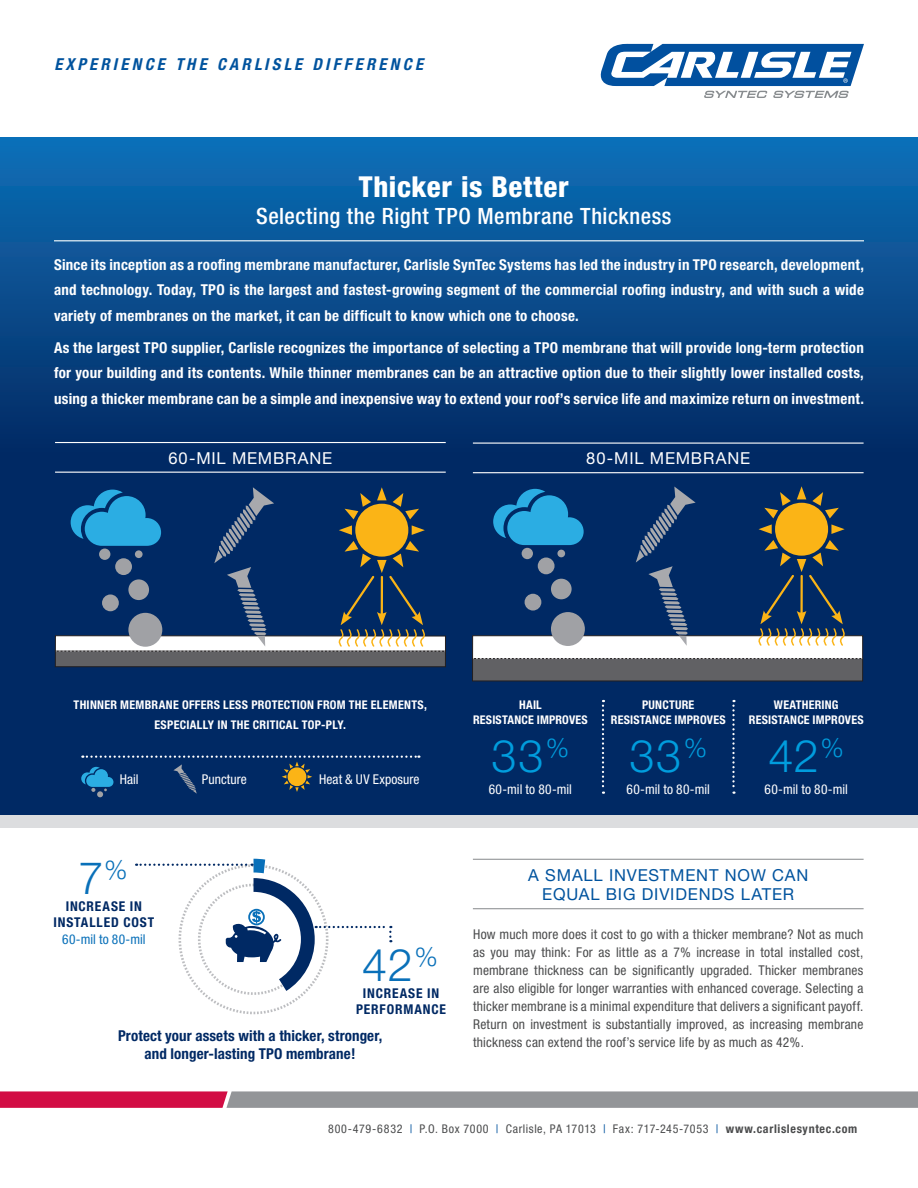
<style>
.page{position:relative;width:918px;height:1188px;background:#fff}
.page>*{position:absolute;margin:0;border:0;box-sizing:border-box;transform-origin:0 0}
.t1{font:300 45.15px "Helvetica Neue";color:#009ddd}
.t2{font:300 45.15px "Helvetica Neue";color:#0970b9}
.t3{font:800 condensed 28.8px "Helvetica Neue";letter-spacing:.025em;color:#fff}
.t4{font:500 condensed 22.5px "Helvetica Neue";letter-spacing:.02em;color:#fff}
.t5{font:16.5px/19.8px "Helvetica Neue";letter-spacing:.05em;color:#01539e;text-align:center}
.t6{font:italic 700 condensed 16.5px "Helvetica Neue";letter-spacing:.205em;color:#01539e}
.t7{font:16.5px "Helvetica Neue";letter-spacing:.05em;color:#fff}
.t8{font:700 condensed 15px/25.5px "Helvetica Neue";letter-spacing:.015em;color:#fff;text-align:justify}
.t9{font:700 condensed 15px/18px "Helvetica Neue";letter-spacing:.005em;color:#002964;text-align:center}
.t10{font:condensed 13.5px/18px "Helvetica Neue";letter-spacing:.015em;color:#4b4c4d;text-align:justify}
.t11{font:condensed 13.5px "Helvetica Neue";letter-spacing:.005em;color:#fff}
.t12{font:700 condensed 13.5px/16.2px "Helvetica Neue";letter-spacing:.06em;color:#002964;text-align:center}
.t13{font:condensed 13.5px "Helvetica Neue";letter-spacing:-.005em;color:#0970b9}
.t14{font:700 condensed 12px/14.4px "Helvetica Neue";letter-spacing:.025em;color:#fff;text-align:center}
.t15{font:condensed 12px "Helvetica Neue";letter-spacing:.05em;color:#4b4c4d}
.s1{color:#01539e}
.s2{font-weight:700}
</style>
<div class="page">
<div style="left:0;top:450px;width:918px;height:372px;background:#002964"></div>
<div style="left:0;top:138px;width:918px;height:314px;background:linear-gradient(to bottom,#0d6fb7,#062c65)"></div>
<hr style="left:54px;top:240px;width:810px;height:1px;background:#fff">
<div style="left:0;top:815px;width:918px;height:13px;background:#dcdddf"></div>
<svg style="left:601px;top:44px;width:263px;height:54px"></svg>
<svg style="left:0;top:1091px;width:918px;height:17px;background:#a67887"></svg>
<hr style="left:473px;top:859px;width:391px;height:1px;background:#939598">
<hr style="left:473px;top:908px;width:391px;height:1px;background:#939598">
<svg style="left:136px;top:859px;width:256px;height:155px"></svg>
<div style="left:55px;top:651px;width:390px;height:16px;background:#616164"></div>
<div style="left:55px;top:650px;width:391px;height:17px;border:1px solid #231f20"></div>
<div style="left:473px;top:658px;width:390px;height:23px;background:#616164"></div>
<div style="left:472px;top:658px;width:391px;height:23px;border:1px solid #231f20"></div>
<hr style="left:55px;top:442px;width:391px;height:1px;background:#fff">
<hr style="left:55px;top:472px;width:391px;height:1px;background:#fff">
<hr style="left:473px;top:443px;width:391px;height:1px;background:#fff">
<hr style="left:473px;top:472px;width:391px;height:1px;background:#fff">
<svg style="left:56px;top:487px;width:389px;height:165px"></svg>
<svg style="left:473px;top:486px;width:390px;height:173px"></svg>
<svg style="left:602px;top:700px;width:2px;height:94px"></svg>
<svg style="left:732px;top:700px;width:3px;height:94px"></svg>
<svg style="left:81px;top:756px;width:338px;height:41px"></svg>
<p class="t6" style="left:54px;top:54px;width:370px">EXPERIENCE THE CARLISLE DIFFERENCE</p>
<p class="t3" style="left:359px;top:169px;width:212px">Thicker is Better</p>
<p class="t4" style="left:256px;top:202px;width:417px">Selecting the Right TPO Membrane Thickness</p>
<p class="t8" style="left:54px;top:251px;width:812px">Since its inception as a roofing membrane manufacturer, Carlisle SynTec Systems has led the industry in TPO research, development, and technology. Today, TPO is the largest and fastest-growing segment of the commercial roofing industry, and with such a wide variety of membranes on the market, it can be difficult to know which one to choose.</p>
<p class="t8" style="left:54px;top:335px;width:812px">As the largest TPO supplier, Carlisle recognizes the importance of selecting a TPO membrane that will provide long-term protection for your building and its contents. While thinner membranes can be an attractive option due to their slightly lower installed costs, using a thicker membrane can be a simple and inexpensive way to extend your roof’s service life and maximize return on investment.</p>
<p class="t7" style="left:168px;top:448px;width:165px">60-MIL MEMBRANE</p>
<p class="t7" style="left:586px;top:449px;width:165px">80-MIL MEMBRANE</p>
<p class="t14" style="left:74px;top:695px;width:355px;line-height:19.5px">THINNER MEMBRANE OFFERS LESS PROTECTION FROM THE ELEMENTS,<br>ESPECIALLY IN THE CRITICAL TOP-PLY.</p>
<p class="t11" style="left:120px;top:772px;width:20px">Hail</p>
<p class="t11" style="left:202px;top:772px;width:47px">Puncture</p>
<p class="t11" style="left:319px;top:772px;width:102px">Heat &amp; UV Exposure</p>
<p class="t2" style="left:79px;top:851px;width:50px">7<sup>%</sup></p>
<p class="t12" style="left:54px;top:898px;width:102px">INCREASE IN<br>INSTALLED COST</p>
<p class="t13" style="left:62px;top:931px;width:85px">60-mil to 80-mil</p>
<p class="t2" style="left:362px;top:937px;width:77px">42<sup>%</sup></p>
<p class="t12" style="left:356px;top:985px;width:91px">INCREASE IN<br>PERFORMANCE</p>
<p class="t9" style="left:118px;top:1027px;width:266px">Protect your assets with a thicker, stronger, and longer-lasting TPO membrane!</p>
<p class="t14" style="left:473px;top:698px;width:116px">HAIL<br>RESISTANCE IMPROVES</p>
<p class="t14" style="left:611px;top:698px;width:116px">PUNCTURE<br>RESISTANCE IMPROVES</p>
<p class="t14" style="left:749px;top:698px;width:116px">WEATHERING<br>RESISTANCE IMPROVES</p>
<p class="t1" style="left:492px;top:728px;width:79px">33<sup>%</sup></p>
<p class="t1" style="left:629px;top:728px;width:79px">33<sup>%</sup></p>
<p class="t1" style="left:768px;top:728px;width:77px">42<sup>%</sup></p>
<p class="t11" style="left:489px;top:781px;width:85px">60-mil to 80-mil</p>
<p class="t11" style="left:627px;top:781px;width:85px">60-mil to 80-mil</p>
<p class="t11" style="left:765px;top:781px;width:85px">60-mil to 80-mil</p>
<p class="t5" style="left:528px;top:865px;width:282px">A SMALL INVESTMENT NOW CAN<br>EQUAL BIG DIVIDENDS LATER</p>
<p class="t10" style="left:473px;top:925px;width:392px">How much more does it cost to go with a thicker membrane? Not as much as you may think: For as little as a 7% increase in total installed cost, membrane thickness can be significantly upgraded. Thicker membranes are also eligible for longer warranties with enhanced coverage. Selecting a thicker membrane is a minimal expenditure that delivers a significant payoff.<br>Return on investment is substantially improved, as increasing membrane thickness can extend the roof’s service life by as much as 42%.</p>
<p class="t15" style="left:328px;top:1122px;width:531px">800-479-6832 <span class="s1">|</span> P.O. Box 7000 <span class="s1">|</span> Carlisle, PA 17013 <span class="s1">|</span> Fax: 717-245-7053 <span class="s1">|</span> <span class="s2">www.carlislesyntec.com</span></p>
</div>
